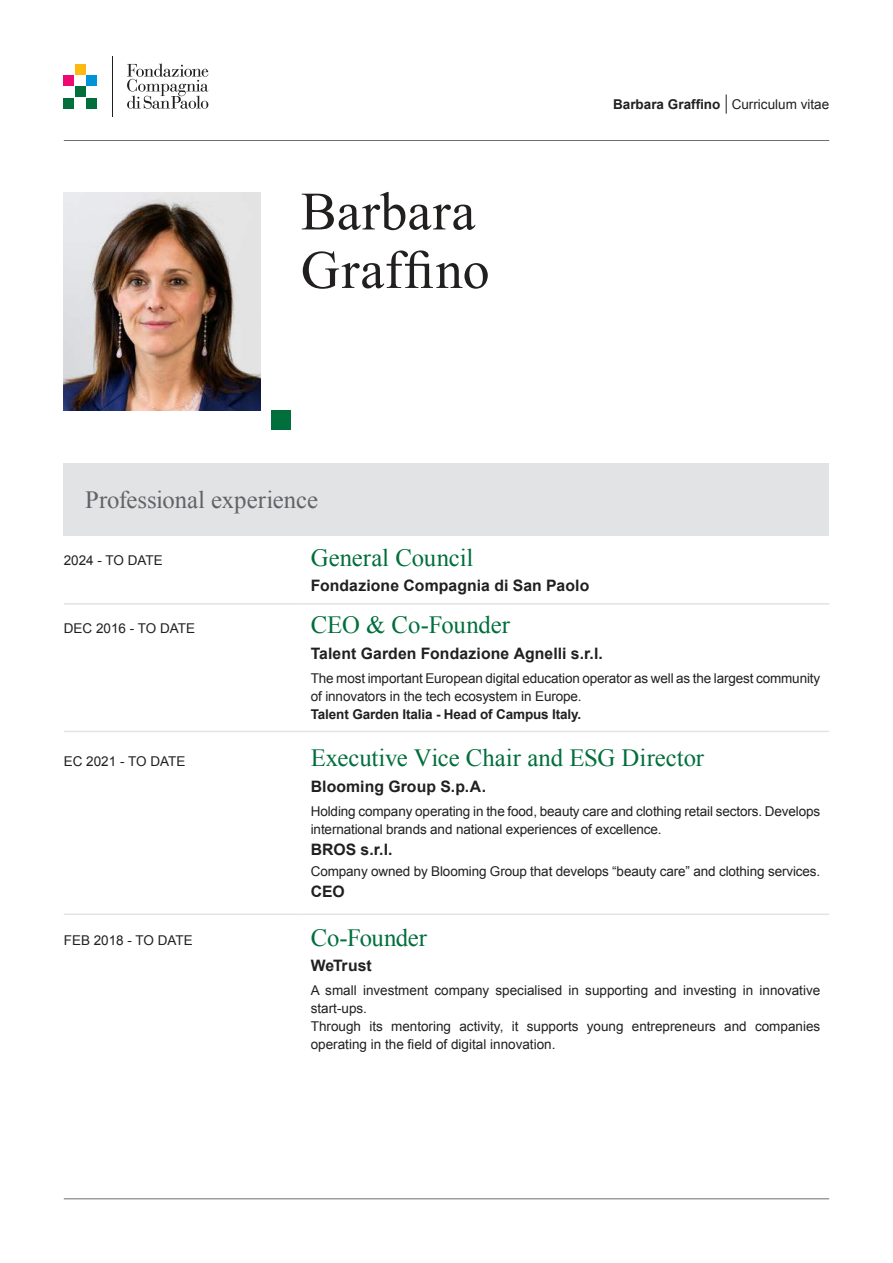
<style>
.page{position:relative;width:893px;height:1263px;background:#fff}
.page>*{position:absolute;margin:0;border:0;box-sizing:border-box;transform-origin:0 0}
.t1{font:54px/58.5px "Times New Roman";letter-spacing:.015em;color:#221f1f}
.t2{font:24.75px "Times New Roman";letter-spacing:-.005em;color:#006f3c}
.t3{font:24.75px "Times New Roman";letter-spacing:-.005em;color:#626366}
.t4{font:700 15.75px "Arial";letter-spacing:.005em;color:#221f1f}
.t5{font:13.5px/18px "Arial";letter-spacing:-.01em;color:#221f1f}
.t6{font:700 13.5px "Arial";letter-spacing:-.01em;color:#221f1f}
.s1{font-weight:400}
</style>
<div class="page">
<hr style="left:112px;top:56px;width:1px;height:61px;background:#221f1f">
<div style="left:75px;top:87px;width:10px;height:10px;background:#006f3c"></div>
<div style="left:75px;top:64px;width:10px;height:10px;background:#fdb812"></div>
<div style="left:64px;top:75px;width:10px;height:11px;background:#ec0971"></div>
<div style="left:64px;top:98px;width:10px;height:10px;background:#006f3c"></div>
<div style="left:87px;top:75px;width:10px;height:11px;background:#0093d5"></div>
<div style="left:87px;top:98px;width:10px;height:10px;background:#006f3c"></div>
<svg style="left:127px;top:63px;width:81px;height:46px"></svg>
<hr style="left:64px;top:140px;width:765px;height:1px;background:#6c6e70">
<hr style="left:64px;top:1198px;width:765px;height:1px;background:#6c6e70">
<svg style="left:726px;top:95px;width:1px;height:19px"></svg>
<div style="left:271px;top:411px;width:20px;height:19px;background:#006f3c"></div>
<div style="left:64px;top:463px;width:765px;height:73px;background:#e2e3e4"></div>
<hr style="left:64px;top:603px;width:238px;height:2px;background:#e2e3e4">
<hr style="left:302px;top:603px;width:527px;height:2px;background:#e2e3e4">
<hr style="left:64px;top:731px;width:238px;height:1px;background:#e2e3e4">
<hr style="left:302px;top:731px;width:527px;height:1px;background:#e2e3e4">
<hr style="left:64px;top:913px;width:238px;height:2px;background:#e2e3e4">
<hr style="left:302px;top:913px;width:527px;height:2px;background:#e2e3e4">
<img style="left:64px;top:192px;width:196px;height:219px">
<h1 class="t1" style="left:301px;top:182px;width:190px">Barbara<br>Graffino</h1>
<h2 class="t3" style="left:85px;top:483px;width:234px">Professional experience</h2>
<p class="t6" style="left:613px;top:95px;width:218px">Barbara Graffino <span class="s1">Curriculum vitae</span></p>
<p class="t5" style="left:64px;top:553px;width:101px">2024 - TO DATE</p>
<h2 class="t2" style="left:311px;top:541px;width:164px">General Council</h2>
<p class="t4" style="left:311px;top:580px;width:280px">Fondazione Compagnia di San Paolo</p>
<p class="t5" style="left:64px;top:621px;width:133px">DEC 2016 - TO DATE</p>
<h2 class="t2" style="left:311px;top:608px;width:201px">CEO &amp; Co-Founder</h2>
<p class="t4" style="left:311px;top:647px;width:294px">Talent Garden Fondazione Agnelli s.r.l.</p>
<p class="t5" style="left:311px;top:670px;width:511px">The most important European digital education operator as well as the largest community of innovators in the tech ecosystem in Europe.</p>
<p class="t6" style="left:311px;top:709px;width:272px">Talent Garden Italia - Head of Campus Italy.</p>
<p class="t5" style="left:64px;top:753px;width:123px">EC 2021 - TO DATE</p>
<h2 class="t2" style="left:311px;top:741px;width:395px">Executive Vice Chair and ESG Director</h2>
<p class="t4" style="left:311px;top:780px;width:177px">Blooming Group S.p.A.</p>
<p class="t5" style="left:311px;top:803px;width:511px">Holding company operating in the food, beauty care and clothing retail sectors. Develops international brands and national experiences of excellence.</p>
<p class="t4" style="left:311px;top:843px;width:83px">BROS s.r.l.</p>
<p class="t5" style="left:311px;top:863px;width:511px">Company owned by Blooming Group that develops “beauty care” and clothing services.</p>
<p class="t4" style="left:311px;top:885px;width:35px">CEO</p>
<p class="t5" style="left:64px;top:933px;width:131px">FEB 2018 - TO DATE</p>
<h2 class="t2" style="left:311px;top:921px;width:118px">Co-Founder</h2>
<p class="t4" style="left:311px;top:959px;width:63px">WeTrust</p>
<p class="t5" style="left:311px;top:982px;width:511px">A small investment company specialised in supporting and investing in innovative start-ups.<br>Through its mentoring activity, it supports young entrepreneurs and companies operating in the field of digital innovation.</p>
</div>
